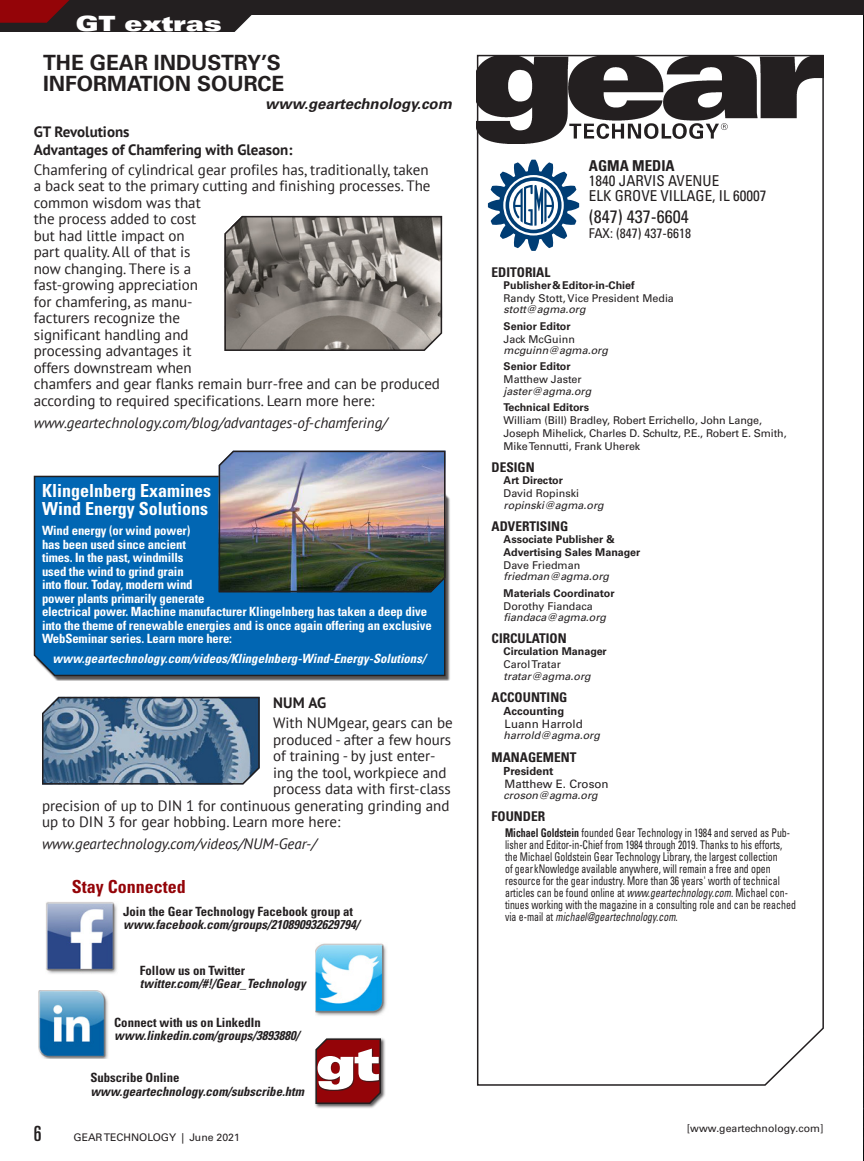
<style>
.page{position:relative;width:864px;height:1161px;background:#fff}
.page>*{position:absolute;margin:0;border:0;box-sizing:border-box;transform-origin:0 0}
.t1{font:700 21px/21px "Univers LT Std";color:#231f20}
.t2{font:21px "Univers LT Std X Black Ex";color:#fff}
.t3{font:ultra-condensed 21px "Univers LT Std";color:#231f20}
.Body_Text_-_Para_Hea{font:700 condensed 18px/18px "Univers LT Std";color:#fff}
.t4{font:condensed 18px "Univers LT Std";color:#231f20}
.Body_Text_-_Para_Hea-2{font:700 condensed 18px "Univers LT Std";color:#940408}
.Body_Text_Alt{font:15px/16.5px "PT Sans";color:#231f20}
.Body_Text_Alt-2{font:italic 15px "PT Sans";color:#231f20}
.Body_Text_Alt-3{font:700 15px "PT Sans";color:#231f20}
.t5{font:condensed 15px "Univers LT Std";color:#231f20}
.t6{font:italic 700 15px "Univers LT Std";color:#231f20}
.t7{font:700 condensed 15px "Univers LT Std";color:#231f20}
.t8{font:condensed 13.5px "Univers LT Std";color:#231f20}
.t9{font:700 condensed 13.35px "Univers LT Std";color:#231f20}
.Figure_Table_Caption{font:700 condensed 12.75px/13.5px "Univers LT Std";letter-spacing:-.01em;color:#fff}
.Figure_Table_Caption-2{font:italic 700 condensed 12.75px/13.5px "Univers LT Std";color:#231f20}
.Figure_Table_Caption-3{font:italic 700 condensed 12.75px "Univers LT Std";color:#fff}
.Figure_Table_Caption-4{font:700 condensed 12.75px "Univers LT Std";color:#231f20}
.Ad_Index_-_Web_Addre{font:condensed 12px/12px "Univers LT Std";color:#231f20;scale:.82 1}
.t10{font:11.55px "Univers LT Std";color:#231f20}
.t11{font:700 11.25px "Univers LT Std";color:#231f20}
.t12{font:10.65px/13px "Univers LT Std";letter-spacing:-.01em;color:#231f20}
.t13{font:700 10.65px/13px "Univers LT Std";color:#231f20}
.t14{font:italic 10.65px "Univers LT Std";color:#231f20}
.t15{font:10.5px "Univers LT Std";color:#231f20}
.s1{font-style:normal}
.s2{font-weight:700}
.s3{font-style:italic}
</style>
<div class="page">
<svg style="left:476px;top:54px;width:348px;height:1032px"></svg>
<img style="left:477px;top:55px;width:347px;height:88px">
<img style="left:315px;top:943px;width:72px;height:73px">
<div style="left:314px;top:1037px;width:72px;height:72px;background:#231f20;opacity:.75"></div>
<svg style="left:315px;top:1037px;width:67px;height:68px"></svg>
<img style="left:38px;top:990px;width:70px;height:69px">
<img style="left:45px;top:902px;width:72px;height:72px">
<svg style="left:488px;top:160px;width:91px;height:91px"></svg>
<svg style="left:721px;top:123px;width:7px;height:7px"></svg>
<img style="left:863px;top:14px;width:1px;height:1146px">
<svg style="left:224px;top:215px;width:219px;height:136px;background:#88837d"></svg>
<div style="left:35px;top:477px;width:416px;height:204px;background:#231f20;opacity:.75"></div>
<div style="left:33px;top:475px;width:413px;height:202px;background:#0166b3"></div>
<img style="left:218px;top:450px;width:228px;height:143px">
<svg style="left:42px;top:696px;width:218px;height:89px;background:#5f7c97"></svg>
<div style="left:0;top:0;width:283px;height:31px;background:#231f20"></div>
<svg style="left:233px;top:14px;width:97px;height:18px"></svg>
<div style="left:240px;top:0;width:624px;height:14px;background:#231f20"></div>
<svg style="left:0;top:0;width:70px;height:23px"></svg>
<p class="t2" style="left:76px;top:11px;width:148px">GT extras</p>
<p class="t1" style="left:43px;top:52px;width:243px">THE GEAR INDUSTRY’S<br>INFORMATION SOURCE</p>
<p class="t6" style="left:265px;top:95px;width:188px">www.geartechnology.com</p>
<p class="Body_Text_Alt-3" style="left:34px;top:122px;width:97px">GT Revolutions</p>
<p class="Body_Text_Alt-3" style="left:34px;top:140px;width:260px">Advantages of Chamfering with Gleason:</p>
<p class="Body_Text_Alt" style="left:34px;top:161px;width:408px">Chamfering of cylindrical gear profiles has, traditionally, taken<br>a back seat to the primary cutting and finishing processes. The common wisdom was that<br>the process added to cost<br>but had little impact on<br>part quality. All of that is<br>now changing. There is a<br>fast-growing appreciation<br>for chamfering, as manu-<br>facturers recognize the<br>significant handling and<br>processing advantages it<br>offers downstream when<br>chamfers and gear flanks remain burr-free and can be produced according to required specifications. Learn more here:</p>
<p class="Body_Text_Alt-2" style="left:34px;top:413px;width:355px">www.geartechnology.com/blog/advantages-of-chamfering/</p>
<p class="Body_Text_-_Para_Hea" style="left:42px;top:482px;width:171px">Klingelnberg Examines<br>Wind Energy Solutions</p>
<p class="Figure_Table_Caption" style="left:42px;top:524px;width:391px">Wind energy (or wind power)<br>has been used since ancient<br>times. In the past, windmills<br>used the wind to grind grain<br>into flour. Today, modern wind<br>power plants primarily generate<br>electrical power. Machine manufacturer Klingelnberg has taken a deep dive into the theme of renewable energies and is once again offering an exclusive WebSeminar series. Learn more here:</p>
<p class="Figure_Table_Caption-3" style="left:52px;top:651px;width:375px">www.geartechnology.com/videos/Klingelnberg-Wind-Energy-Solutions/</p>
<p class="Body_Text_Alt-3" style="left:273px;top:693px;width:55px">NUM AG</p>
<p class="Body_Text_Alt" style="left:273px;top:715px;width:181px">With NUMgear, gears can be</p>
<p class="Body_Text_Alt" style="left:273px;top:731px;width:180px">produced - after a few hours</p>
<p class="Body_Text_Alt" style="left:273px;top:748px;width:164px">of training - by just enter-</p>
<p class="Body_Text_Alt" style="left:273px;top:764px;width:175px">ing the tool, workpiece and</p>
<p class="Body_Text_Alt" style="left:273px;top:781px;width:179px">process data with first-class</p>
<p class="Body_Text_Alt" style="left:42px;top:797px;width:409px">precision of up to DIN 1 for continuous generating grinding and</p>
<p class="Body_Text_Alt" style="left:42px;top:814px;width:300px">up to DIN 3 for gear hobbing. Learn more here:</p>
<p class="Body_Text_Alt-2" style="left:42px;top:834px;width:276px">www.geartechnology.com/videos/NUM-Gear-/</p>
<p class="Body_Text_-_Para_Hea-2" style="left:72px;top:876px;width:116px">Stay Connected</p>
<p class="Figure_Table_Caption-2" style="left:123px;top:905px;width:238px"><span class="s1">Join the Gear Technology Facebook group at </span>www.facebook.com/groups/210890932629794/</p>
<p class="Figure_Table_Caption-4" style="left:140px;top:963px;width:107px">Follow us on Twitter</p>
<p class="Figure_Table_Caption-2" style="left:140px;top:977px;width:168px">twitter.com/#!/Gear_Technology</p>
<p class="Figure_Table_Caption-4" style="left:114px;top:1014px;width:148px">Connect with us on LinkedIn</p>
<p class="Figure_Table_Caption-2" style="left:114px;top:1029px;width:187px">www.linkedin.com/groups/3893880/</p>
<p class="Figure_Table_Caption-4" style="left:90px;top:1070px;width:91px">Subscribe Online</p>
<p class="Figure_Table_Caption-2" style="left:90px;top:1084px;width:215px">www.geartechnology.com/subscribe.htm</p>
<h1 class="t3" style="left:34px;top:1121px;width:9px">6</h1>
<p class="t15" style="left:74px;top:1131px;width:168px">GEAR TECHNOLOGY | June 2021</p>
<p class="t7" style="left:589px;top:156px;width:87px">AGMA MEDIA</p>
<p class="t5" style="left:589px;top:171px;width:132px">1840 JARVIS AVENUE</p>
<p class="t5" style="left:589px;top:186px;width:179px">ELK GROVE VILLAGE, IL 60007</p>
<p class="t4" style="left:589px;top:205px;width:101px">(847) 437-6604</p>
<p class="t8" style="left:589px;top:224px;width:104px">FAX: (847) 437-6618</p>
<p class="t9" style="left:492px;top:264px;width:60px">EDITORIAL</p>
<p class="t13" style="left:504px;top:279px;width:133px">Publisher&amp;Editor-in-Chief</p>
<p class="t12" style="left:504px;top:292px;width:172px">Randy Stott, Vice President Media</p>
<p class="t14" style="left:504px;top:303px;width:84px">stott@agma.org</p>
<p class="t13" style="left:504px;top:319px;width:69px">Senior Editor</p>
<p class="t12" style="left:504px;top:332px;width:73px">Jack McGuinn</p>
<p class="t14" style="left:504px;top:344px;width:106px">mcguinn@agma.org</p>
<p class="t13" style="left:504px;top:360px;width:69px">Senior Editor</p>
<p class="t12" style="left:504px;top:373px;width:80px">Matthew Jaster</p>
<p class="t14" style="left:504px;top:385px;width:89px">jaster@agma.org</p>
<p class="t13" style="left:504px;top:401px;width:87px">Technical Editors</p>
<p class="t12" style="left:504px;top:414px;width:285px">William (Bill) Bradley, Robert Errichello, John Lange,<br>Joseph Mihelick, Charles D. Schultz, P.E., Robert E. Smith,<br>Mike Tennutti, Frank Uherek</p>
<p class="t9" style="left:492px;top:459px;width:45px">DESIGN</p>
<p class="t13" style="left:504px;top:474px;width:61px">Art Director</p>
<p class="t12" style="left:504px;top:487px;width:77px">David Ropinski</p>
<p class="t14" style="left:504px;top:499px;width:102px">ropinski@agma.org</p>
<p class="t9" style="left:492px;top:518px;width:78px">ADVERTISING</p>
<p class="t13" style="left:504px;top:533px;width:138px">Associate Publisher &amp;<br>Advertising Sales Manager</p>
<p class="t12" style="left:504px;top:559px;width:78px">Dave Friedman</p>
<p class="t14" style="left:504px;top:570px;width:107px">friedman@agma.org</p>
<p class="t13" style="left:504px;top:587px;width:112px">Materials Coordinator</p>
<p class="t12" style="left:504px;top:600px;width:91px">Dorothy Fiandaca</p>
<p class="t14" style="left:504px;top:611px;width:104px">fiandaca@agma.org</p>
<p class="t9" style="left:492px;top:630px;width:77px">CIRCULATION</p>
<p class="t13" style="left:504px;top:645px;width:105px">Circulation Manager</p>
<p class="t12" style="left:504px;top:658px;width:59px">Carol Tratar</p>
<p class="t14" style="left:504px;top:670px;width:89px">tratar@agma.org</p>
<p class="t9" style="left:492px;top:689px;width:77px">ACCOUNTING</p>
<p class="t11" style="left:504px;top:705px;width:62px">Accounting</p>
<p class="t10" style="left:505px;top:717px;width:80px">Luann Harrold</p>
<p class="t14" style="left:504px;top:729px;width:98px">harrold@agma.org</p>
<p class="t9" style="left:492px;top:749px;width:86px">MANAGEMENT</p>
<p class="t11" style="left:504px;top:764px;width:52px">President</p>
<p class="t10" style="left:505px;top:777px;width:106px">Matthew E. Croson</p>
<p class="t14" style="left:504px;top:789px;width:96px">croson@agma.org</p>
<p class="t9" style="left:492px;top:808px;width:55px">FOUNDER</p>
<p class="Ad_Index_-_Web_Addre" style="left:505px;top:827px;width:356px"><span class="s2">Michael Goldstein</span> founded Gear Technology in 1984 and served as Pub&shy;lisher and Editor-in-Chief from 1984 through 2019. Thanks to his efforts, the Michael Goldstein Gear Technology Library, the largest collection<br>of gear kNowledge available anywhere, will remain a free and open resource for the gear industry. More than 36 years' worth of technical articles can be found online at <span class="s3">www.geartechnology.com</span>. Michael con&shy;tinues working with the magazine in a consulting role and can be reached via e-mail at <span class="s3">michael@geartechnology.com</span>.</p>
<p class="t15" style="left:687px;top:1122px;width:138px">[www.geartechnology.com]</p>
</div>
